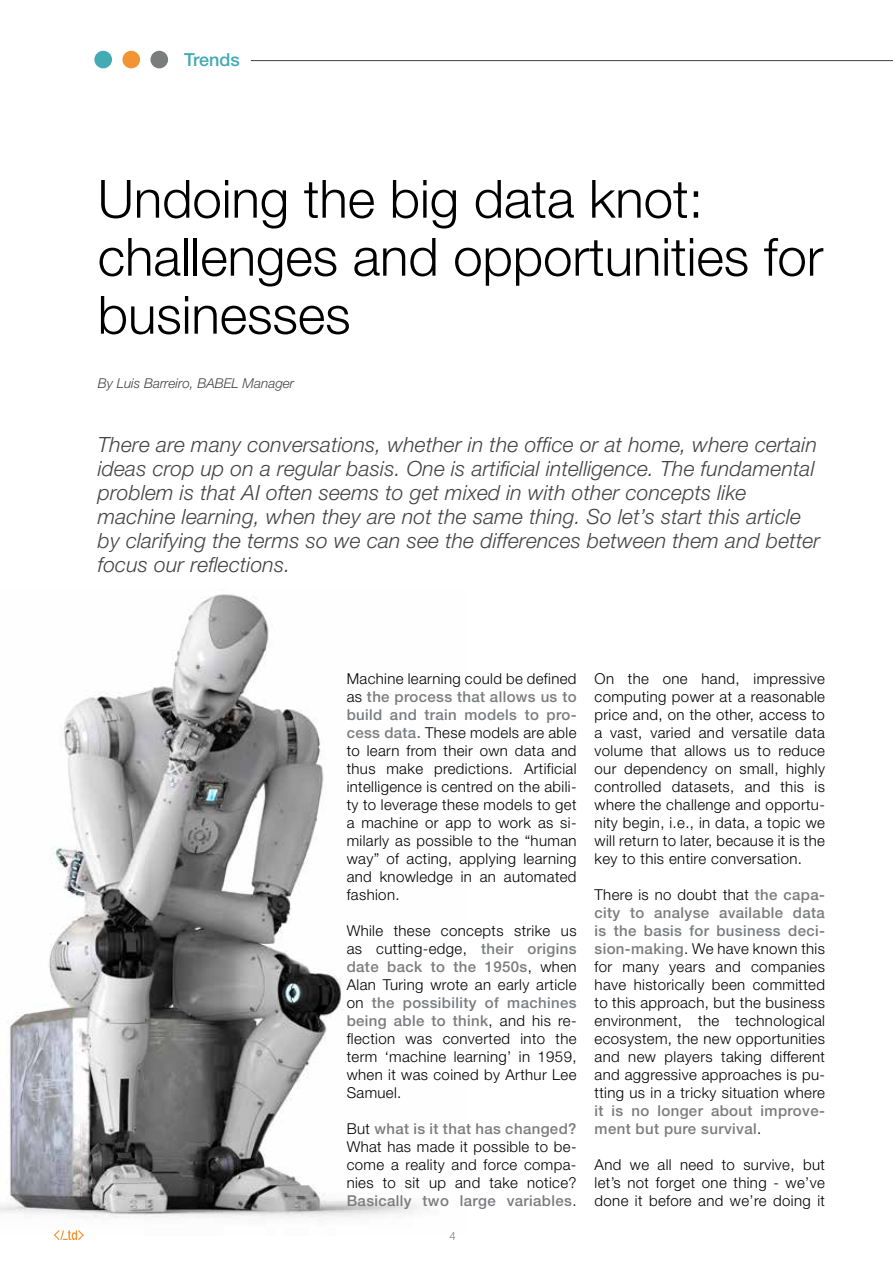
<style>
.page{position:relative;width:893px;height:1263px;background:#fff}
.page>*{position:absolute;margin:0;border:0;box-sizing:border-box;transform-origin:0 0}
.t1{font:300 52.65px/58.1px "Helvetica Neue LT Std";color:#000}
.t2{font:italic 300 21px/24px "Helvetica Neue LT Std";letter-spacing:.01em;color:#434345}
.t3{font:500 18px "Helvetica Neue LT Std";color:#44aab4}
.t4{font:300 15px/18px "Helvetica Neue LT Std";letter-spacing:.025em;color:#000;text-align:justify}
.t5{font:500 15px/18px "Helvetica Neue LT Std";letter-spacing:.025em;color:#7b7c7e}
.t6{font:italic 300 13.5px "Helvetica Neue LT Std";color:#434345}
.t7{font:300 11.4px "Helvetica Neue LT Std";color:#7b7c7e}
.s1{font-weight:500;color:#7b7c7e}
.s2{font-weight:300;color:#000}
</style>
<div class="page">
<img style="left:0;top:594px;width:421px;height:625px">
<svg style="left:54px;top:1230px;width:30px;height:10px"></svg>
<hr style="left:251px;top:60px;width:642px;height:1px;background:#434345">
<div style="left:122px;top:51px;width:18px;height:17px;background:#f29433;border-radius:50%"></div>
<div style="left:94px;top:51px;width:18px;height:17px;background:#44aab4;border-radius:50%"></div>
<div style="left:150px;top:51px;width:18px;height:17px;background:#7b7c7e;border-radius:50%"></div>
<p class="t3" style="left:184px;top:49px;width:57px">Trends</p>
<h1 class="t1" style="left:98px;top:169px;width:727px">Undoing the big data knot: challenges and opportunities for businesses</h1>
<p class="t6" style="left:98px;top:375px;width:198px">By Luis Barreiro, BABEL Manager</p>
<p class="t2" style="left:98px;top:432px;width:724px">There are many conversations, whether in the office or at home, where certain ideas crop up on a regular basis. One is artificial intelligence. The fundamental problem is that AI often seems to get mixed in with other concepts like machine learning, when they are not the same thing. So let’s start this article by clarifying the terms so we can see the differences between them and better focus our reflections.</p>
<p class="t4" style="left:347px;top:669px;width:231px">Machine learning could be defined as <span class="s1">the process that allows us to build and train models to pro&shy;cess data.</span> These models are able to learn from their own data and thus make predictions. Artificial intelligence is centred on the abili&shy;ty to leverage these models to get a machine or app to work as si&shy;milarly as possible to the “human way” of acting, applying learning and knowledge in an automated fashion.</p>
<p class="t4" style="left:347px;top:921px;width:231px">While these concepts strike us as cutting-edge, <span class="s1">their origins date back to the 1950s</span>, when Alan Turing wrote an early article on <span class="s1">the possibility of machines being able to think</span>, and his re&shy;flection was converted into the term ‘machine learning’ in 1959, when it was coined by Arthur Lee Samuel.</p>
<p class="t4" style="left:347px;top:1119px;width:231px">But <span class="s1">what is it that has changed?<br></span>What has made it possible to be&shy;come a reality and force compa&shy;nies to sit up and take notice?<br><span class="s1">Basically two large variables</span>.</p>
<p class="t7" style="left:449px;top:1229px;width:8px">4</p>
<p class="t4" style="left:595px;top:669px;width:232px">On the one hand, impressive computing power at a reasonable price and, on the other, access to a vast, varied and versatile data volume that allows us to reduce our dependency on small, highly controlled datasets, and this is where the challenge and opportu&shy;nity begin, i.e., in data, a topic we will return to later, because it is the key to this entire conversation.</p>
<p class="t4" style="left:595px;top:885px;width:232px">There is no doubt that <span class="s1">the capa&shy;city to analyse available data is the basis for business deci&shy;sion-making</span>. We have known this for many years and companies have historically been committed to this approach, but the business environment, the technological ecosystem, the new opportunities and new players taking different and aggressive approaches is pu&shy;tting us in a tricky situation where</p>
<p class="t5" style="left:595px;top:1102px;width:232px">it is no longer about improve&shy;ment but pure survival<span class="s2">.</span></p>
<p class="t4" style="left:595px;top:1155px;width:232px">And we all need to survive, but let’s not forget one thing - we’ve done it before and we’re doing it</p>
</div>
